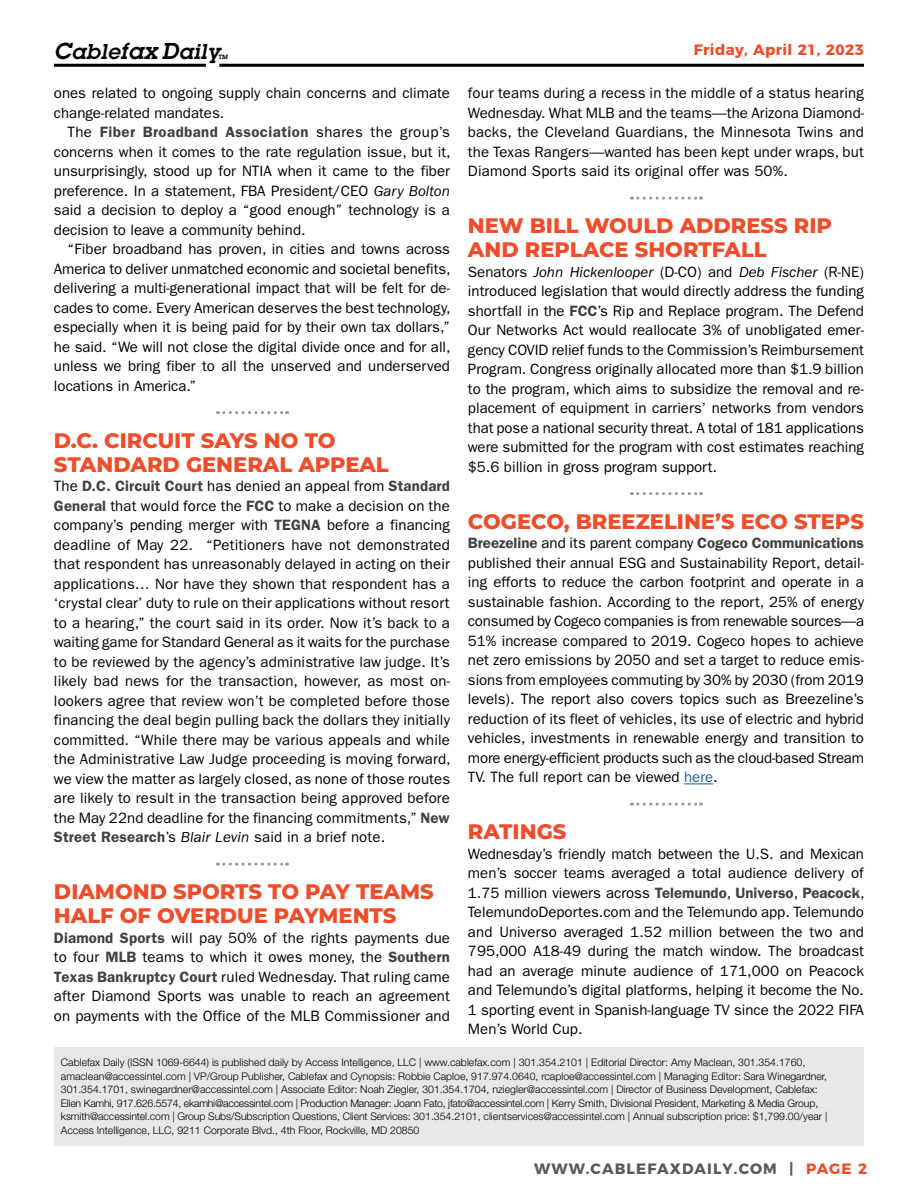
<style>
.page{position:relative;width:918px;height:1188px;background:#fff}
.page>*{position:absolute;margin:0;border:0;box-sizing:border-box;transform-origin:0 0}
.t1{font:800 21px/24px "Montserrat";color:#f04c2a}
.t2{font:italic 600 21px "Lubalin Graph Std";letter-spacing:.03em;color:#000}
.t3{font:15px/19.5px "ITC Franklin Gothic Std";color:#000;text-align:justify}
.t4{font:700 15px "Montserrat";letter-spacing:.075em;color:#58595b}
.t5{font:700 15px "Montserrat";letter-spacing:.025em;color:#f04c2a}
.t6{font:300 10.5px/13.5px "Helvetica Neue LT Std";color:#000}
.t7{font:italic 600 6px "Lubalin Graph Std";color:#000}
.s1{font-size:22.5px}
.s2{font-weight:600;color:#414042}
.s3{font-style:italic}
.s4{color:#215e9e}
.s5{color:#f04c2a}
</style>
<div class="page">
<hr style="left:219px;top:64px;width:645px;height:3px;background:#000">
<hr style="left:54px;top:64px;width:152px;height:3px;background:#000">
<div style="left:54px;top:1047px;width:810px;height:98px;background:#e6e7e8"></div>
<svg style="left:224px;top:411px;width:63px;height:3px"></svg>
<svg style="left:224px;top:863px;width:63px;height:3px"></svg>
<svg style="left:638px;top:197px;width:63px;height:3px"></svg>
<svg style="left:638px;top:492px;width:63px;height:3px"></svg>
<svg style="left:684px;top:784px;width:29px;height:1px"></svg>
<svg style="left:638px;top:803px;width:63px;height:3px"></svg>
<h1 class="t2" style="left:54px;top:38px;width:167px"><span class="s1">C</span>able<span class="s1">fax D</span>aily</h1>
<p class="t7" style="left:218px;top:53px;width:11px">TM</p>
<p class="t5" style="left:694px;top:38px;width:172px">Friday, April 21, 2023</p>
<p class="t3" style="left:54px;top:84px;width:398px">ones related to ongoing supply chain concerns and climate change-related mandates.</p>
<p class="t3" style="left:54px;top:123px;width:398px;text-indent:14px">The <span class="s2">Fiber Broadband Association</span> shares the group’s concerns when it comes to the rate regulation issue, but it, unsurprisingly, stood up for NTIA when it came to the fiber preference. In a statement, FBA President/CEO <span class="s3">Gary Bolton </span>said a decision to deploy a “good enough” technology is a decision to leave a community behind.</p>
<p class="t3" style="left:54px;top:240px;width:398px;text-indent:14px">“Fiber broadband has proven, in cities and towns across America to deliver unmatched economic and societal benefits, delivering a multi-generational impact that will be felt for de&shy;cades to come. Every American deserves the best technology, especially when it is being paid for by their own tax dollars,” he said. “We will not close the digital divide once and for all, unless we bring fiber to all the unserved and underserved locations in America.”</p>
<h1 class="t1" style="left:54px;top:427px;width:336px">D.C. CIRCUIT SAYS NO TO<br>STANDARD GENERAL APPEAL</h1>
<p class="t3" style="left:54px;top:477px;width:398px">The <span class="s2">D.C. Circuit Court</span> has denied an appeal from <span class="s2">Standard General</span> that would force the <span class="s2">FCC</span> to make a decision on the company’s pending merger with <span class="s2">TEGNA</span> before a financing deadline of May 22. “Petitioners have not demonstrated that respondent has unreasonably delayed in acting on their applications… Nor have they shown that respondent has a ‘crystal clear’ duty to rule on their applications without resort to a hearing,” the court said in its order. Now it’s back to a waiting game for Standard General as it waits for the purchase to be reviewed by the agency’s administrative law judge. It’s likely bad news for the transaction, however, as most on&shy;lookers agree that review won’t be completed before those financing the deal begin pulling back the dollars they initially committed. “While there may be various appeals and while the Administrative Law Judge proceeding is moving forward, we view the matter as largely closed, as none of those routes are likely to result in the transaction being approved before the May 22nd deadline for the financing commitments,” <span class="s2">New Street Research</span>’s <span class="s3">Blair Levin</span> said in a brief note.</p>
<h1 class="t1" style="left:54px;top:879px;width:381px">DIAMOND SPORTS TO PAY TEAMS<br>HALF OF OVERDUE PAYMENTS</h1>
<p class="t3" style="left:54px;top:928px;width:398px"><span class="s2">Diamond Sports</span> will pay 50% of the rights payments due to four <span class="s2">MLB</span> teams to which it owes money, the <span class="s2">Southern Texas Bankruptcy Court</span> ruled Wednesday. That ruling came after Diamond Sports was unable to reach an agreement on payments with the Office of the MLB Commissioner and</p>
<p class="t3" style="left:468px;top:84px;width:398px">four teams during a recess in the middle of a status hearing Wednesday. What MLB and the teams—the Arizona Diamond&shy;backs, the Cleveland Guardians, the Minnesota Twins and the Texas Rangers—wanted has been kept under wraps, but Diamond Sports said its original offer was 50%.</p>
<h1 class="t1" style="left:468px;top:213px;width:365px">NEW BILL WOULD ADDRESS RIP<br>AND REPLACE SHORTFALL</h1>
<p class="t3" style="left:468px;top:262px;width:398px">Senators <span class="s3">John Hickenlooper</span> (D-CO) and <span class="s3">Deb Fischer</span> (R-NE) introduced legislation that would directly address the funding shortfall in the <span class="s2">FCC</span>’s Rip and Replace program. The Defend Our Networks Act would reallocate 3% of unobligated emer&shy;gency COVID relief funds to the Commission’s Reimbursement Program. Congress originally allocated more than $1.9 billion to the program, which aims to subsidize the removal and re&shy;placement of equipment in carriers’ networks from vendors that pose a national security threat. A total of 181 applications were submitted for the program with cost estimates reaching $5.6 billion in gross program support.</p>
<h1 class="t1" style="left:468px;top:508px;width:397px">COGECO, BREEZELINE’S ECO STEPS</h1>
<p class="t3" style="left:468px;top:534px;width:398px"><span class="s2">Breezeline</span> and its parent company <span class="s2">Cogeco Communications </span>published their annual ESG and Sustainability Report, detail&shy;ing efforts to reduce the carbon footprint and operate in a sustainable fashion. According to the report, 25% of energy consumed by Cogeco companies is from renewable sources—a 51% increase compared to 2019. Cogeco hopes to achieve net zero emissions by 2050 and set a target to reduce emis&shy;sions from employees commuting by 30% by 2030 (from 2019 levels). The report also covers topics such as Breezeline’s reduction of its fleet of vehicles, its use of electric and hybrid vehicles, investments in renewable energy and transition to more energy-efficient products such as the cloud-based Stream TV. The full report can be viewed <span class="s4">here</span>.</p>
<h1 class="t1" style="left:468px;top:819px;width:100px">RATINGS</h1>
<p class="t3" style="left:468px;top:844px;width:398px">Wednesday’s friendly match between the U.S. and Mexican men’s soccer teams averaged a total audience delivery of 1.75 million viewers across <span class="s2">Telemundo</span>, <span class="s2">Universo</span>, <span class="s2">Peacock</span>, TelemundoDeportes.com and the Telemundo app. Telemundo and Universo averaged 1.52 million between the two and 795,000 A18-49 during the match window. The broadcast had an average minute audience of 171,000 on Peacock and Telemundo’s digital platforms, helping it become the No.<br>1 sporting event in Spanish-language TV since the 2022 FIFA Men’s World Cup.</p>
<p class="t6" style="left:61px;top:1055px;width:768px">Cablefax Daily (ISSN 1069-6644) is published daily by Access Intelligence, LLC | www.cablefax.com | 301.354.2101 | Editorial Director: Amy Maclean, 301.354.1760, amaclean@accessintel.com | VP/Group Publisher, Cablefax and Cynopsis: Robbie Caploe, 917.974.0640, rcaploe@accessintel.com | Managing Editor: Sara Winegardner, 301.354.1701, swinegardner@accessintel.com | Associate Editor: Noah Ziegler, 301.354.1704, nziegler@accessintel.com | Director of Business Development, Cablefax:<br>Ellen Kamhi, 917.626.5574, ekamhi@accessintel.com | Production Manager: Joann Fato, jfato@accessintel.com | Kerry Smith, Divisional President, Marketing &amp; Media Group, ksmith@accessintel.com | Group Subs/Subscription Questions, Client Services: 301.354.2101, clientservices@accessintel.com | Annual subscription price: $1,799.00/year | Access Intelligence, LLC, 9211 Corporate Blvd., 4th Floor, Rockville, MD 20850</p>
<p class="t4" style="left:534px;top:1156px;width:335px">WWW.CABLEFAXDAILY.COM | <span class="s5">PAGE 2</span></p>
</div>
